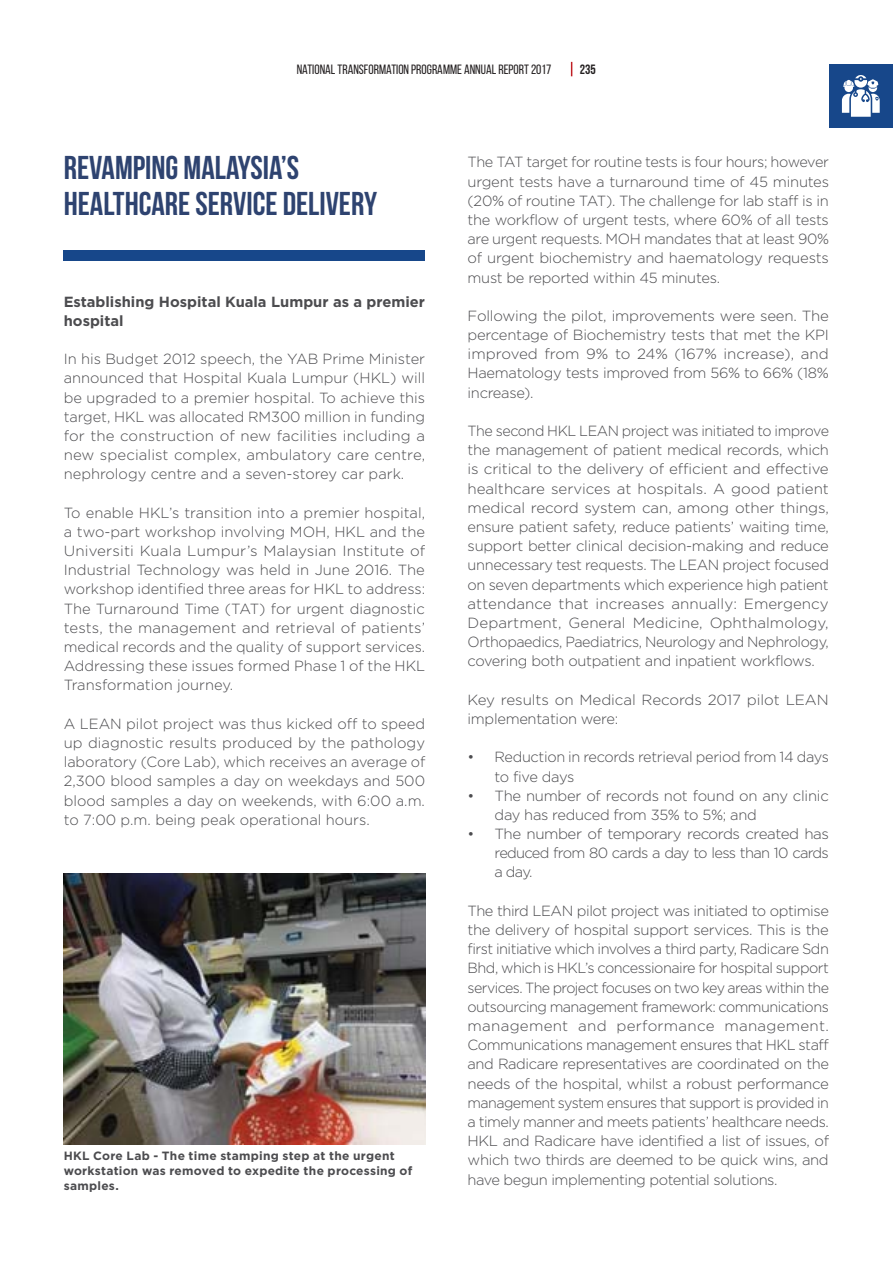
<style>
.page{position:relative;width:893px;height:1263px;background:#fff}
.page>*{position:absolute;margin:0;border:0;box-sizing:border-box;transform-origin:0 0}
.t1{font:700 33px/36px "Bebas Neue";color:#2e4370}
.t2{font:300 14.7px/19.2px "Gotham";letter-spacing:-.02em;color:#4c4c4f;text-align:justify}
.t3{font:700 14.7px/19.2px "Gotham";color:#4c4c4f}
.t4{font:13.5px "Bebas Neue";color:#231f20}
.t5{font:700 13.5px "Bebas Neue";color:#231f20}
.t6{font:700 12px/15px "Gotham";letter-spacing:.02em;color:#4c4c4f}
</style>
<div class="page">
<svg style="left:571px;top:62px;width:1px;height:14px"></svg>
<div style="left:64px;top:250px;width:361px;height:11px;background:#17478a"></div>
<img style="left:64px;top:874px;width:361px;height:271px">
<div style="left:829px;top:64px;width:64px;height:64px;background:#17478a"></div>
<svg style="left:842px;top:75px;width:38px;height:42px"></svg>
<p class="t4" style="left:297px;top:62px;width:256px">NATIONAL TRANSFORMATION PROGRAMME ANNUAL REPORT 2017</p>
<p class="t5" style="left:580px;top:62px;width:18px">235</p>
<h1 class="t1" style="left:64px;top:150px;width:315px">REVAMPING MALAYSIA’S<br>HEALTHCARE SERVICE DELIVERY</h1>
<p class="t3" style="left:64px;top:293px;width:363px">Establishing Hospital Kuala Lumpur as a premier hospital</p>
<p class="t2" style="left:64px;top:350px;width:363px">In his Budget 2012 speech, the YAB Prime Minister announced that Hospital Kuala Lumpur (HKL) will be upgraded to a premier hospital. To achieve this target, HKL was allocated RM300 million in funding for the construction of new facilities including a new specialist complex, ambulatory care centre, nephrology centre and a seven-storey car park.</p>
<p class="t2" style="left:64px;top:504px;width:363px">To enable HKL’s transition into a premier hospital, a two-part workshop involving MOH, HKL and the Universiti Kuala Lumpur’s Malaysian Institute of Industrial Technology was held in June 2016. The workshop identified three areas for HKL to address:<br>The Turnaround Time (TAT) for urgent diagnostic tests, the management and retrieval of patients’ medical records and the quality of support services.<br>Addressing these issues formed Phase 1 of the HKL Transformation journey.</p>
<p class="t2" style="left:64px;top:715px;width:363px">A LEAN pilot project was thus kicked off to speed up diagnostic results produced by the pathology laboratory (Core Lab), which receives an average of 2,300 blood samples a day on weekdays and 500 blood samples a day on weekends, with 6:00 a.m. to 7:00 p.m. being peak operational hours.</p>
<p class="t6" style="left:64px;top:1149px;width:350px">HKL Core Lab - The time stamping step at the urgent workstation was removed to expedite the processing of samples.</p>
<p class="t2" style="left:468px;top:154px;width:363px">The TAT target for routine tests is four hours; however urgent tests have a turnaround time of 45 minutes (20% of routine TAT). The challenge for lab staff is in the workflow of urgent tests, where 60% of all tests are urgent requests. MOH mandates that at least 90% of urgent biochemistry and haematology requests must be reported within 45 minutes.</p>
<p class="t2" style="left:468px;top:307px;width:363px">Following the pilot, improvements were seen. The percentage of Biochemistry tests that met the KPI improved from 9% to 24% (167% increase), and Haematology tests improved from 56% to 66% (18% increase).</p>
<p class="t2" style="left:468px;top:422px;width:363px">The second HKL LEAN project was initiated to improve the management of patient medical records, which is critical to the delivery of efficient and effective healthcare services at hospitals. A good patient medical record system can, among other things, ensure patient safety, reduce patients’ waiting time, support better clinical decision-making and reduce unnecessary test requests. The LEAN project focused on seven departments which experience high patient attendance that increases annually: Emergency Department, General Medicine, Ophthalmology, Orthopaedics, Paediatrics, Neurology and Nephrology, covering both outpatient and inpatient workflows.</p>
<p class="t2" style="left:468px;top:691px;width:363px">Key results on Medical Records 2017 pilot LEAN implementation were:</p>
<p class="t2" style="left:495px;top:749px;width:336px;text-indent:-27px">• Reduction in records retrieval period from 14 days to five days</p>
<p class="t2" style="left:495px;top:787px;width:336px;text-indent:-27px">• The number of records not found on any clinic day has reduced from 35% to 5%; and</p>
<p class="t2" style="left:495px;top:825px;width:336px;text-indent:-27px">• The number of temporary records created has reduced from 80 cards a day to less than 10 cards a day.</p>
<p class="t2" style="left:468px;top:902px;width:363px">The third LEAN pilot project was initiated to optimise the delivery of hospital support services. This is the first initiative which involves a third party, Radicare Sdn Bhd, which is HKL’s concessionaire for hospital support services. The project focuses on two key areas within the outsourcing management framework: communications management and performance management.<br>Communications management ensures that HKL staff and Radicare representatives are coordinated on the needs of the hospital, whilst a robust performance management system ensures that support is provided in a timely manner and meets patients’ healthcare needs.<br>HKL and Radicare have identified a list of issues, of which two thirds are deemed to be quick wins, and have begun implementing potential solutions.</p>
</div>
